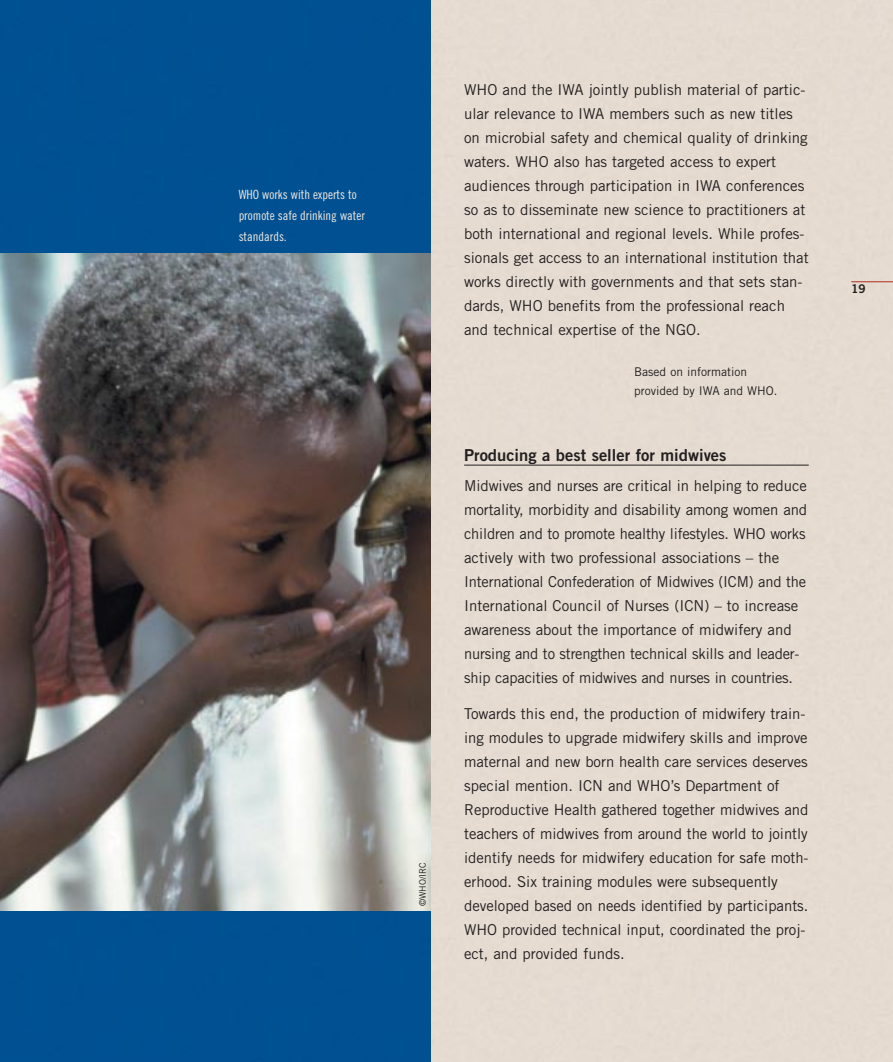
<style>
.page{position:relative;width:893px;height:1062px;background:#fff}
.page>*{position:absolute;margin:0;border:0;box-sizing:border-box;transform-origin:0 0}
.t1{font:16.5px "Trade Gothic Bold Two";color:#231f1f}
.t2{font:15px/24px "Trade Gothic";letter-spacing:-.005em;color:#231f1f}
.t3{font:12.75px/21px "Trade Gothic Cond Eighteen";color:#f2e9de}
.t4{font:12px/19.5px "Trade Gothic";color:#231f1f}
.t5{font:12px "Trade Gothic Bold Two";color:#231f1f}
.t6{font:9px "Trade Gothic";color:#231f1f}
</style>
<div class="page">
<div style="left:430px;top:0;width:462px;height:1062px;background:#e5dbd1"></div>
<hr style="left:851px;top:281px;width:41px;height:1px;background:#b23426">
<hr style="left:464px;top:465px;width:344px;height:1px;background:#231f1f">
<div style="left:0;top:0;width:430px;height:1062px;background:#015092"></div>
<img style="left:0;top:254px;width:430px;height:657px">
<p class="t3" style="left:239px;top:185px;width:128px">WHO works with experts to promote safe drinking water standards.</p>
<p class="t6" style="left:419px;top:906px;width:46px;rotate:-90deg">©WHO/IRC</p>
<p class="t2" style="left:464px;top:79px;width:346px">WHO and the IWA jointly publish material of partic&shy;ular relevance to IWA members such as new titles on microbial safety and chemical quality of drinking waters. WHO also has targeted access to expert audiences through participation in IWA conferences so as to disseminate new science to practitioners at both international and regional levels. While profes&shy;sionals get access to an international institution that works directly with governments and that sets stan&shy;dards, WHO benefits from the professional reach and technical expertise of the NGO.</p>
<p class="t4" style="left:634px;top:363px;width:145px">Based on information provided by IWA and WHO.</p>
<p class="t1" style="left:464px;top:449px;width:264px">Producing a best seller for midwives</p>
<p class="t2" style="left:464px;top:475px;width:344px">Midwives and nurses are critical in helping to reduce mortality, morbidity and disability among women and children and to promote healthy lifestyles. WHO works actively with two professional associations – the International Confederation of Midwives (ICM) and the International Council of Nurses (ICN) – to increase awareness about the importance of midwifery and nursing and to strengthen technical skills and leader&shy;ship capacities of midwives and nurses in countries.</p>
<p class="t2" style="left:464px;top:703px;width:346px">Towards this end, the production of midwifery train&shy;ing modules to upgrade midwifery skills and improve maternal and new born health care services deserves special mention. ICN and WHO’s Department of Reproductive Health gathered together midwives and teachers of midwives from around the world to jointly identify needs for midwifery education for safe moth&shy;erhood. Six training modules were subsequently developed based on needs identified by participants.<br>WHO provided technical input, coordinated the proj&shy;ect, and provided funds.</p>
<p class="t5" style="left:851px;top:284px;width:16px">19</p>
</div>
